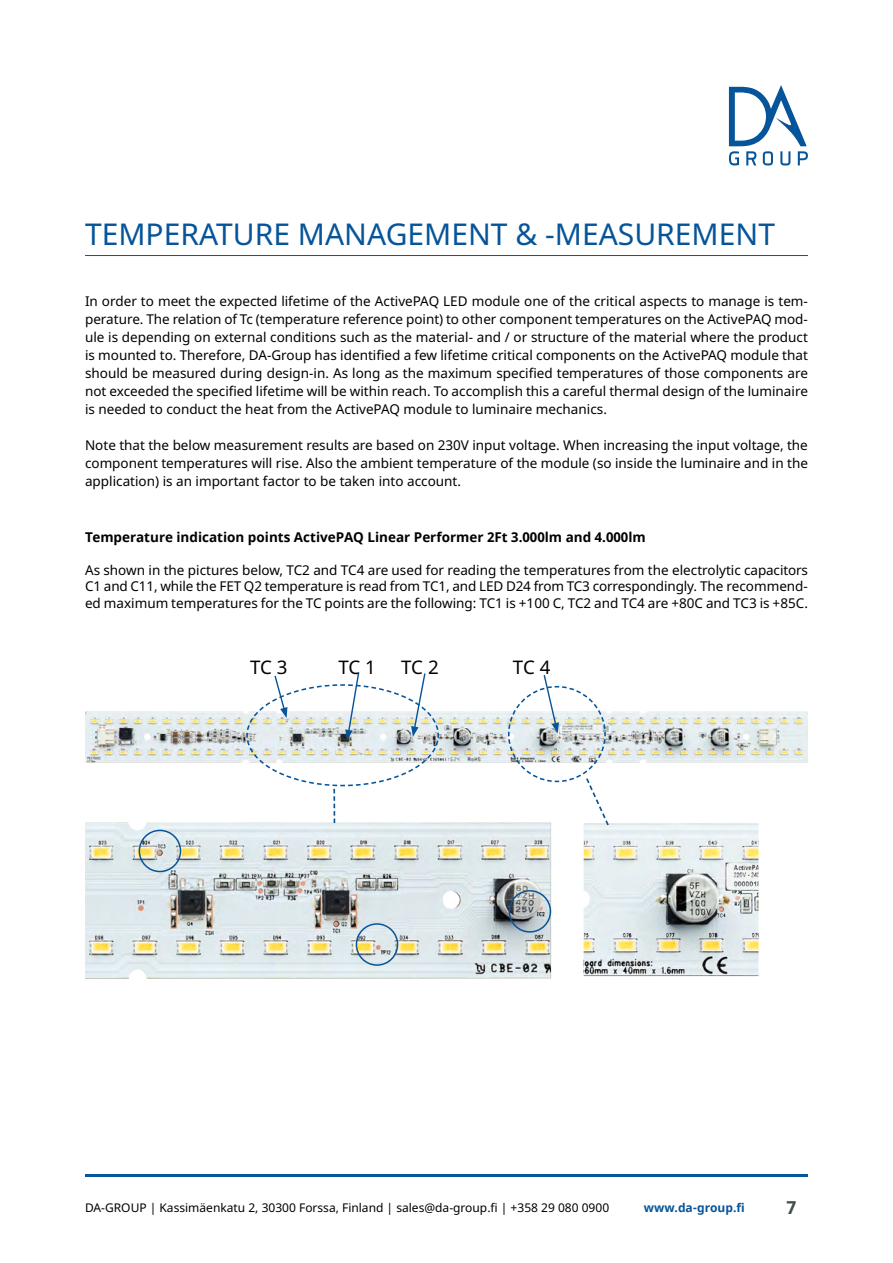
<style>
.page{position:relative;width:893px;height:1263px;background:#fff}
.page>*{position:absolute;margin:0;border:0;box-sizing:border-box;transform-origin:0 0}
.t1{font:30px "Noto Sans";color:#065499}
.t2{font:18.75px "Noto Sans";letter-spacing:-.02em;color:#000}
.t3{font:700 18px "Noto Sans";color:#414d4e}
.t4{font:13.5px/18px "Noto Sans";color:#000;text-align:justify}
.t5{font:700 13.5px "Noto Sans";color:#000}
.t6{font:12px "Noto Sans";color:#000}
.t7{font:700 12px "Noto Sans";color:#065499}
</style>
<div class="page">
<svg style="left:729px;top:85px;width:79px;height:80px"></svg>
<hr style="left:85px;top:1175px;width:723px;height:2px;background:#065499">
<hr style="left:85px;top:255px;width:723px;height:1px;background:#065499">
<img style="left:85px;top:711px;width:723px;height:51px">
<img style="left:85px;top:822px;width:466px;height:156px">
<img style="left:584px;top:823px;width:174px;height:153px">
<div style="left:139px;top:830px;width:42px;height:42px;border:2px solid #065499;border-radius:50%"></div>
<div style="left:356px;top:923px;width:42px;height:43px;border:2px solid #065499;border-radius:50%"></div>
<div style="left:509px;top:890px;width:42px;height:43px;border:2px solid #065499;border-radius:50%"></div>
<svg style="left:246px;top:673px;width:194px;height:150px"></svg>
<svg style="left:507px;top:675px;width:103px;height:152px"></svg>
<h1 class="t1" style="left:85px;top:213px;width:691px">TEMPERATURE MANAGEMENT &amp; -MEASUREMENT</h1>
<p class="t4" style="left:85px;top:292px;width:724px">In order to meet the expected lifetime of the ActivePAQ LED module one of the critical aspects to manage is tem&shy;perature. The relation of Tc (temperature reference point) to other component temperatures on the ActivePAQ mod&shy;ule is depending on external conditions such as the material- and / or structure of the material where the product is mounted to. Therefore, DA-Group has identified a few lifetime critical components on the ActivePAQ module that should be measured during design-in. As long as the maximum specified temperatures of those components are not exceeded the specified lifetime will be within reach. To accomplish this a careful thermal design of the luminaire is needed to conduct the heat from the ActivePAQ module to luminaire mechanics.</p>
<p class="t4" style="left:85px;top:436px;width:724px">Note that the below measurement results are based on 230V input voltage. When increasing the input voltage, the component temperatures will rise. Also the ambient temperature of the module (so inside the luminaire and in the application) is an important factor to be taken into account.</p>
<p class="t5" style="left:85px;top:527px;width:562px">Temperature indication points ActivePAQ Linear Performer 2Ft 3.000lm and 4.000lm</p>
<p class="t4" style="left:85px;top:562px;width:724px;line-height:16.5px">As shown in the pictures below, TC2 and TC4 are used for reading the temperatures from the electrolytic capacitors C1 and C11, while the FET Q2 temperature is read from TC1, and LED D24 from TC3 correspondingly. The recommend&shy;ed maximum temperatures for the TC points are the following: TC1 is +100 C, TC2 and TC4 are +80C and TC3 is +85C.</p>
<h2 class="t2" style="left:250px;top:654px;width:39px">TC 3</h2>
<h2 class="t2" style="left:338px;top:654px;width:39px">TC 1</h2>
<h2 class="t2" style="left:401px;top:654px;width:39px">TC 2</h2>
<h2 class="t2" style="left:513px;top:654px;width:39px">TC 4</h2>
<p class="t6" style="left:85px;top:1199px;width:526px">DA-GROUP | Kassimäenkatu 2, 30300 Forssa, Finland | sales@da-group.fi | +358 29 080 0900</p>
<p class="t7" style="left:644px;top:1199px;width:103px">www.da-group.fi</p>
<h3 class="t3" style="left:786px;top:1195px;width:11px">7</h3>
</div>
